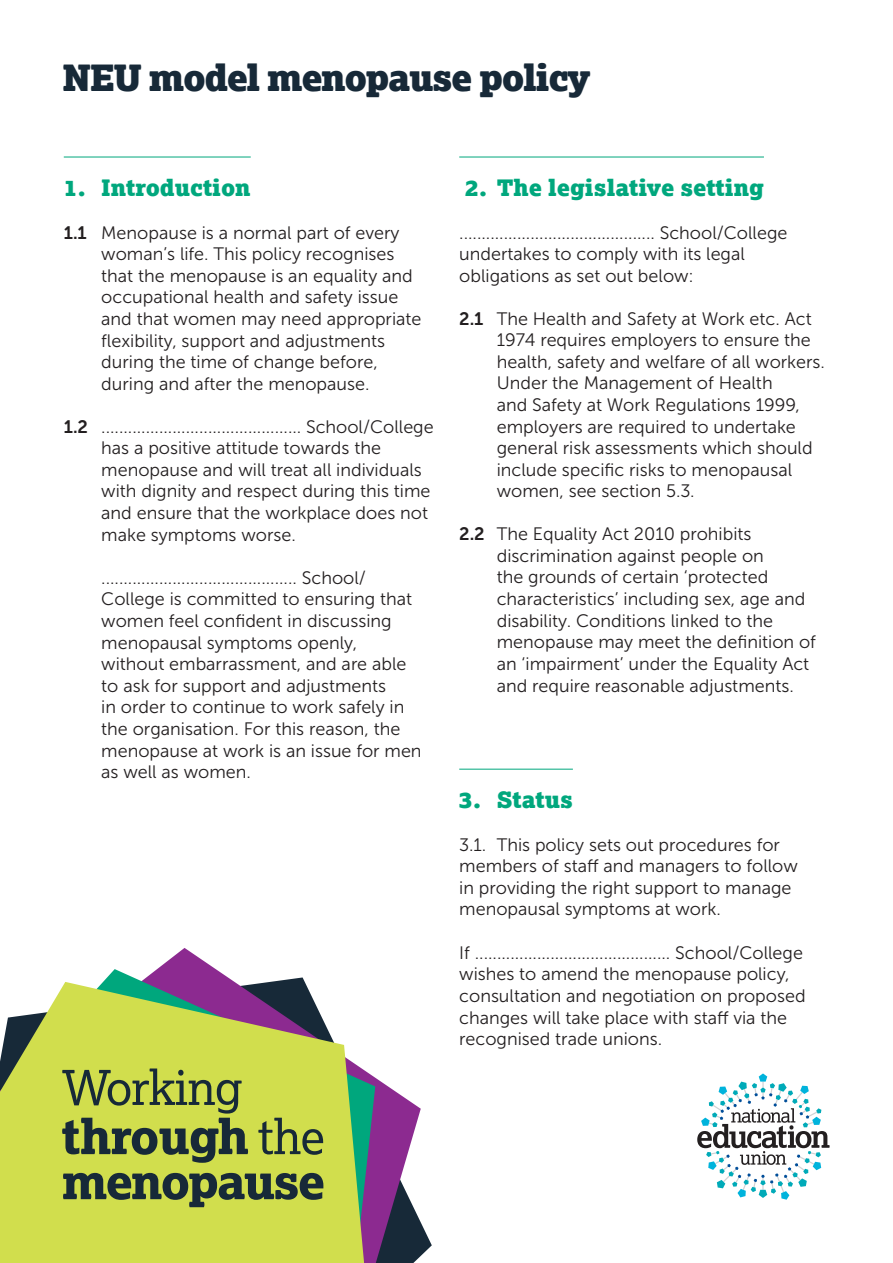
<style>
.page{position:relative;width:893px;height:1263px;background:#fff}
.page>*{position:absolute;margin:0;border:0;box-sizing:border-box;transform-origin:0 0}
.t1{font:900 36px "Lexia";letter-spacing:-.04em;color:#172938}
.Heading_1{font:900 22.5px "Lexia";color:#00a77d}
.Body_Copy{font:18px/21.6px "Museo Sans 300";color:#231f20}
.s1{font-family:"Museo Sans 700"}
</style>
<div class="page">
<svg style="left:157px;top:948px;width:264px;height:315px"></svg>
<svg style="left:103px;top:969px;width:272px;height:294px"></svg>
<svg style="left:0;top:982px;width:364px;height:281px;background:#bdc95f"></svg>
<svg style="left:697px;top:1073px;width:133px;height:127px"></svg>
<svg style="left:63px;top:1173px;width:260px;height:34px;background:#718142"></svg>
<svg style="left:62px;top:1068px;width:261px;height:95px;background:#a2b047"></svg>
<hr style="left:64px;top:157px;width:187px;height:1px;background:#00a77d">
<hr style="left:459px;top:157px;width:305px;height:1px;background:#00a77d">
<hr style="left:459px;top:769px;width:114px;height:1px;background:#00a77d">
<p class="t1" style="left:62px;top:54px;width:530px">NEU model menopause policy</p>
<p class="Heading_1" style="left:64px;top:173px;width:188px">1. Introduction</p>
<p class="Body_Copy" style="left:101px;top:222px;width:322px;text-indent:-38px"><span class="s1">1.1</span> Menopause is a normal part of every woman’s life. This policy recognises that the menopause is an equality and occupational health and safety issue and that women may need appropriate flexibility, support and adjustments during the time of change before, during and after the menopause.</p>
<p class="Body_Copy" style="left:101px;top:416px;width:334px;text-indent:-38px"><span class="s1">1.2</span> ............................................. School/College has a positive attitude towards the menopause and will treat all individuals with dignity and respect during this time and ensure that the workplace does not make symptoms worse.</p>
<p class="Body_Copy" style="left:101px;top:567px;width:322px">............................................ School/ College is committed to ensuring that women feel confident in discussing menopausal symptoms openly, without embarrassment, and are able to ask for support and adjustments<br>in order to continue to work safely in the organisation. For this reason, the menopause at work is an issue for men as well as women.</p>
<p class="Heading_1" style="left:465px;top:173px;width:300px">2. The legislative setting</p>
<p class="Body_Copy" style="left:459px;top:222px;width:330px">............................................ School/College undertakes to comply with its legal obligations as set out below:</p>
<p class="Body_Copy" style="left:497px;top:308px;width:330px;text-indent:-38px"><span class="s1">2.1</span> The Health and Safety at Work etc. Act 1974 requires employers to ensure the health, safety and welfare of all workers.<br>Under the Management of Health<br>and Safety at Work Regulations 1999, employers are required to undertake general risk assessments which should include specific risks to menopausal women, see section 5.3.</p>
<p class="Body_Copy" style="left:497px;top:523px;width:321px;text-indent:-38px"><span class="s1">2.2</span> The Equality Act 2010 prohibits discrimination against people on<br>the grounds of certain ‘protected characteristics’ including sex, age and disability. Conditions linked to the menopause may meet the definition of an ‘impairment’ under the Equality Act and require reasonable adjustments.</p>
<p class="Heading_1" style="left:459px;top:785px;width:115px">3. Status</p>
<p class="Body_Copy" style="left:459px;top:834px;width:340px">3.1. This policy sets out procedures for members of staff and managers to follow in providing the right support to manage menopausal symptoms at work.</p>
<p class="Body_Copy" style="left:459px;top:942px;width:348px">If ............................................ School/College wishes to amend the menopause policy, consultation and negotiation on proposed changes will take place with staff via the recognised trade unions.</p>
</div>
